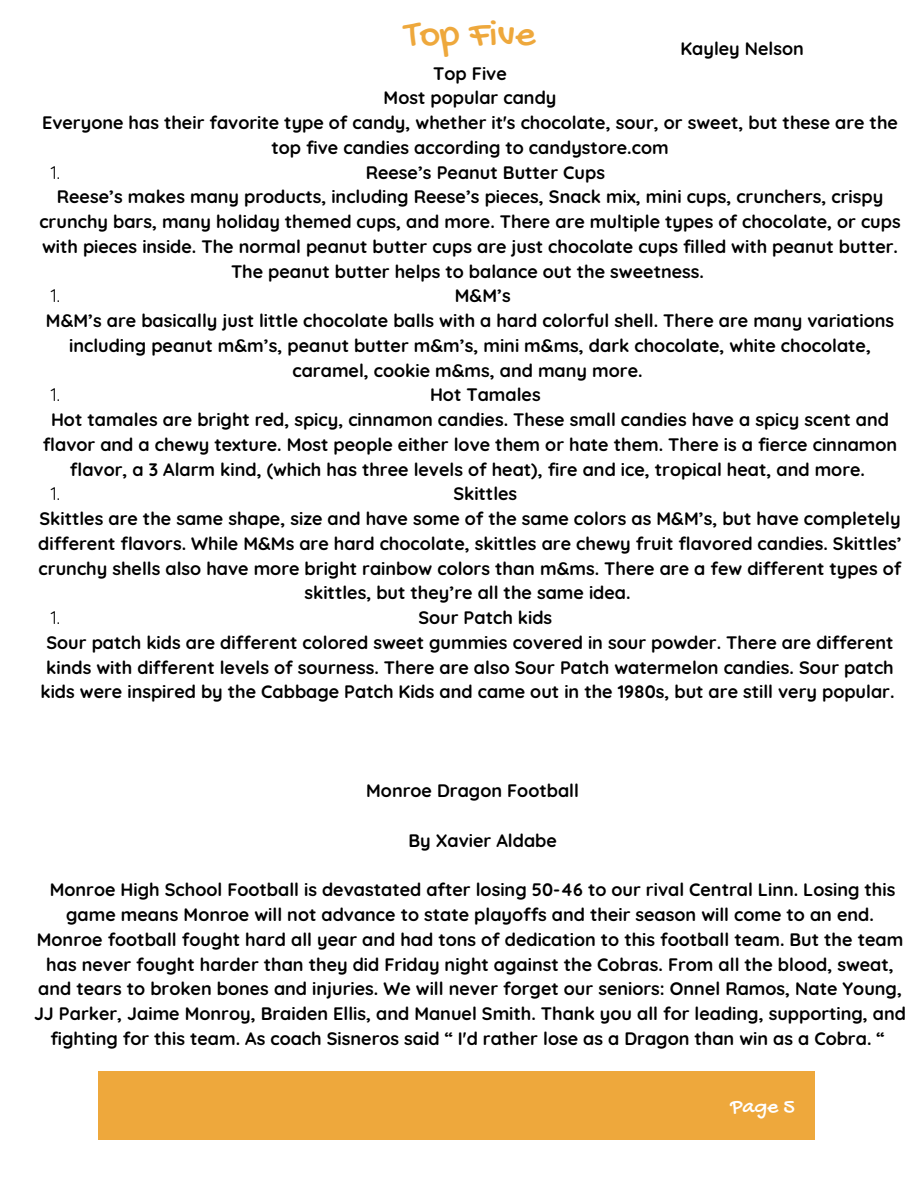
<style>
.page{position:relative;width:918px;height:1188px;background:#fff}
.page>*{position:absolute;margin:0;border:0;box-sizing:border-box;transform-origin:0 0}
.t1{font:39.45px "Gochi Hand";color:#eea83c}
.t2{font:21.75px "Gochi Hand";color:#fff}
.t3{font:700 18px/24.8px "Quicksand";color:#000;text-align:center}
.t4{font:18px "Quicksand";color:#000}
</style>
<div class="page">
<div style="left:771px;top:1071px;width:44px;height:69px;background:#eea83c"></div>
<div style="left:143px;top:1071px;width:628px;height:69px;background:#eea83c"></div>
<div style="left:98px;top:1071px;width:45px;height:69px;background:#eea83c"></div>
<p class="t1" style="left:405px;top:13px;width:133px">Top Five</p>
<p class="t3" style="left:680px;top:36px;width:125px">Kayley Nelson</p>
<p class="t3" style="left:433px;top:60px;width:75px">Top Five</p>
<p class="t3" style="left:384px;top:85px;width:174px">Most popular candy</p>
<p class="t3" style="left:42px;top:110px;width:857px">Everyone has their favorite type of candy, whether it's chocolate, sour, or sweet, but these are the top five candies according to candystore.com</p>
<p class="t4" style="left:51px;top:161px;width:11px">1.</p>
<p class="t3" style="left:39px;top:184px;width:863px">Reese’s makes many products, including Reese’s pieces, Snack mix, mini cups, crunchers, crispy crunchy bars, many holiday themed cups, and more. There are multiple types of chocolate, or cups with pieces inside. The normal peanut butter cups are just chocolate cups filled with peanut butter.<br>The peanut butter helps to balance out the sweetness.</p>
<p class="t4" style="left:51px;top:284px;width:11px">1.</p>
<p class="t3" style="left:46px;top:308px;width:850px">M&amp;M’s are basically just little chocolate balls with a hard colorful shell. There are many variations including peanut m&amp;m’s, peanut butter m&amp;m’s, mini m&amp;ms, dark chocolate, white chocolate, caramel, cookie m&amp;ms, and many more.</p>
<p class="t4" style="left:51px;top:383px;width:11px">1.</p>
<p class="t3" style="left:43px;top:407px;width:856px">Hot tamales are bright red, spicy, cinnamon candies. These small candies have a spicy scent and flavor and a chewy texture. Most people either love them or hate them. There is a fierce cinnamon flavor, a 3 Alarm kind, (which has three levels of heat), fire and ice, tropical heat, and more.</p>
<p class="t4" style="left:51px;top:482px;width:11px">1.</p>
<p class="t3" style="left:38px;top:506px;width:865px">Skittles are the same shape, size and have some of the same colors as M&amp;M’s, but have completely different flavors. While M&amp;Ms are hard chocolate, skittles are chewy fruit flavored candies. Skittles’ crunchy shells also have more bright rainbow colors than m&amp;ms. There are a few different types of skittles, but they’re all the same idea.</p>
<p class="t4" style="left:51px;top:606px;width:11px">1.</p>
<p class="t3" style="left:40px;top:630px;width:856px">Sour patch kids are different colored sweet gummies covered in sour powder. There are different kinds with different levels of sourness. There are also Sour Patch watermelon candies. Sour patch kids were inspired by the Cabbage Patch Kids and came out in the 1980s, but are still very popular.</p>
<p class="t3" style="left:366px;top:159px;width:241px">Reese’s Peanut Butter Cups</p>
<p class="t3" style="left:455px;top:283px;width:57px">M&amp;M’s</p>
<p class="t3" style="left:430px;top:382px;width:112px">Hot Tamales</p>
<p class="t3" style="left:453px;top:481px;width:65px">Skittles</p>
<p class="t3" style="left:418px;top:605px;width:135px">Sour Patch kids</p>
<p class="t3" style="left:366px;top:778px;width:214px">Monroe Dragon Football</p>
<p class="t3" style="left:408px;top:828px;width:150px">By Xavier Aldabe</p>
<p class="t3" style="left:34px;top:877px;width:874px">Monroe High School Football is devastated after losing 50-46 to our rival Central Linn. Losing this game means Monroe will not advance to state playoffs and their season will come to an end.<br>Monroe football fought hard all year and had tons of dedication to this football team. But the team has never fought harder than they did Friday night against the Cobras. From all the blood, sweat, and tears to broken bones and injuries. We will never forget our seniors: Onnel Ramos, Nate Young, JJ Parker, Jaime Monroy, Braiden Ellis, and Manuel Smith. Thank you all for leading, supporting, and fighting for this team. As coach Sisneros said “ I'd rather lose as a Dragon than win as a Cobra. “</p>
<p class="t2" style="left:731px;top:1095px;width:66px">Page 5</p>
</div>
